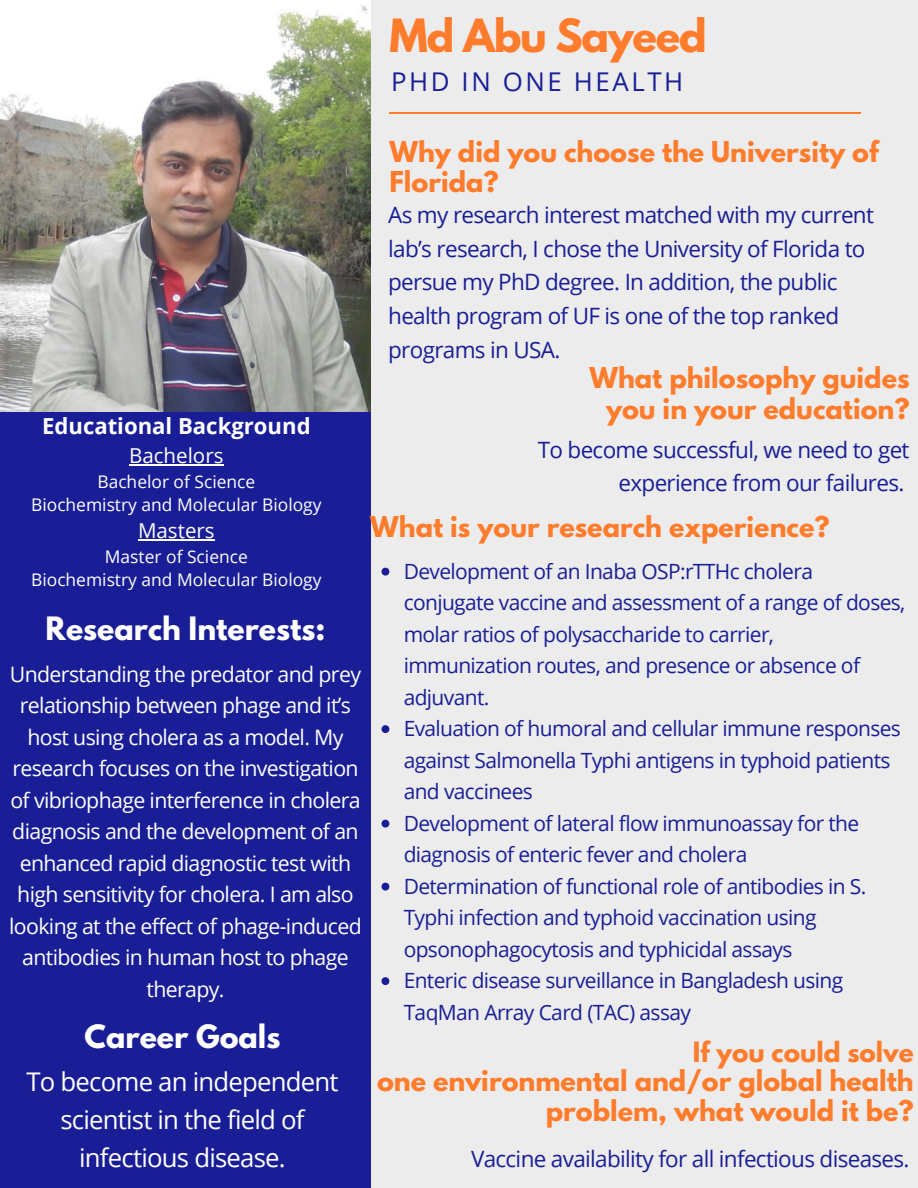
<style>
.page{position:relative;width:918px;height:1188px;background:#ececec}
.page>*{position:absolute;margin:0;border:0;box-sizing:border-box;transform-origin:0 0}
.t1{font:700 40.65px "League Spartan";letter-spacing:-.03em;color:#ff7c2c}
.t2{font:700 28.5px "League Spartan";color:#fff}
.t3{font:25.8px/38.2px "Open Sans";letter-spacing:-.03em;color:#fff;text-align:center}
.t4{font:25.8px "Open Sans";letter-spacing:.1em;color:#191e96}
.t5{font:700 25.5px/30.3px "League Spartan";color:#ff7c2c;text-align:right}
.t6{font:700 24.75px "League Spartan";color:#ff7c2c}
.t7{font:22.5px/33.8px "Open Sans";letter-spacing:-.03em;color:#191e96}
.t8{font:700 22.05px "Open Sans";color:#fff}
.t9{font:21.3px/31.5px "Open Sans";letter-spacing:-.03em;color:#fff;text-align:center}
.t10{font:21px/31.5px "Open Sans";letter-spacing:-.03em;color:#191e96}
.t11{font:20.55px "Open Sans";color:#fff}
.t12{font:17.4px "Open Sans";color:#fff}
</style>
<div class="page">
<hr style="left:390px;top:112px;width:471px;height:1px;background:#ff7c2c">
<img style="left:0;top:0;width:371px;height:412px">
<div style="left:0;top:412px;width:371px;height:776px;background:#191e96"></div>
<hr style="left:129px;top:464px;width:95px;height:1px;background:#fff">
<hr style="left:138px;top:539px;width:77px;height:2px;background:#fff">
<svg style="left:381px;top:568px;width:8px;height:8px"></svg>
<svg style="left:381px;top:725px;width:8px;height:8px"></svg>
<svg style="left:381px;top:820px;width:8px;height:8px"></svg>
<svg style="left:381px;top:883px;width:8px;height:8px"></svg>
<svg style="left:381px;top:977px;width:8px;height:8px"></svg>
<p class="t1" style="left:389px;top:15px;width:319px">Md Abu Sayeed</p>
<p class="t4" style="left:391px;top:63px;width:294px">PHD IN ONE HEALTH</p>
<p class="t8" style="left:42px;top:410px;width:270px">Educational Background</p>
<p class="t11" style="left:129px;top:441px;width:96px">Bachelors</p>
<p class="t12" style="left:97px;top:469px;width:159px">Bachelor of Science</p>
<p class="t12" style="left:31px;top:493px;width:292px">Biochemistry and Molecular Biology</p>
<p class="t11" style="left:138px;top:516px;width:78px">Masters</p>
<p class="t12" style="left:105px;top:544px;width:144px">Master of Science</p>
<p class="t12" style="left:31px;top:568px;width:292px">Biochemistry and Molecular Biology</p>
<p class="t2" style="left:46px;top:615px;width:281px">Research Interests:</p>
<p class="t9" style="left:9px;top:658px;width:354px">Understanding the predator and prey relationship between phage and it’s host using cholera as a model. My research focuses on the investigation of vibriophage interference in cholera diagnosis and the development of an enhanced rapid diagnostic test with high sensitivity for cholera. I am also looking at the effect of phage-induced antibodies in human host to phage therapy.</p>
<p class="t2" style="left:85px;top:1022px;width:197px">Career Goals</p>
<p class="t3" style="left:26px;top:1062px;width:314px">To become an independent scientist in the field of infectious disease.</p>
<p class="t5" style="left:389px;top:140px;width:491px;text-align:left">Why did you choose the University of<br>Florida?</p>
<p class="t7" style="left:388px;top:197px;width:487px">As my research interest matched with my current lab’s research, I chose the University of Florida to persue my PhD degree. In addition, the public health program of UF is one of the top ranked programs in USA.</p>
<p class="t5" style="left:589px;top:366px;width:322px">What philosophy guides you in your education?</p>
<p class="t7" style="left:538px;top:432px;width:373px;text-align:right">To become successful, we need to get experience from our failures.</p>
<p class="t5" style="left:370px;top:515px;width:461px">What is your research experience?</p>
<p class="t10" style="left:404px;top:555px;width:503px">Development of an Inaba OSP:rTTHc cholera conjugate vaccine and assessment of a range of doses, molar ratios of polysaccharide to carrier, immunization routes, and presence or absence of adjuvant.</p>
<p class="t10" style="left:404px;top:713px;width:499px">Evaluation of humoral and cellular immune responses against Salmonella Typhi antigens in typhoid patients and vaccinees</p>
<p class="t10" style="left:404px;top:807px;width:457px">Development of lateral flow immunoassay for the diagnosis of enteric fever and cholera</p>
<p class="t10" style="left:404px;top:870px;width:464px">Determination of functional role of antibodies in S.<br>Typhi infection and typhoid vaccination using opsonophagocytosis and typhicidal assays</p>
<p class="t10" style="left:404px;top:965px;width:441px">Enteric disease surveillance in Bangladesh using<br>TaqMan Array Card (TAC) assay</p>
<p class="t6" style="left:693px;top:1039px;width:222px">If you could solve</p>
<p class="t5" style="left:377px;top:1069px;width:538px">one environmental and/or global health problem, what would it be?</p>
<p class="t7" style="left:471px;top:1141px;width:440px">Vaccine availability for all infectious diseases.</p>
</div>
